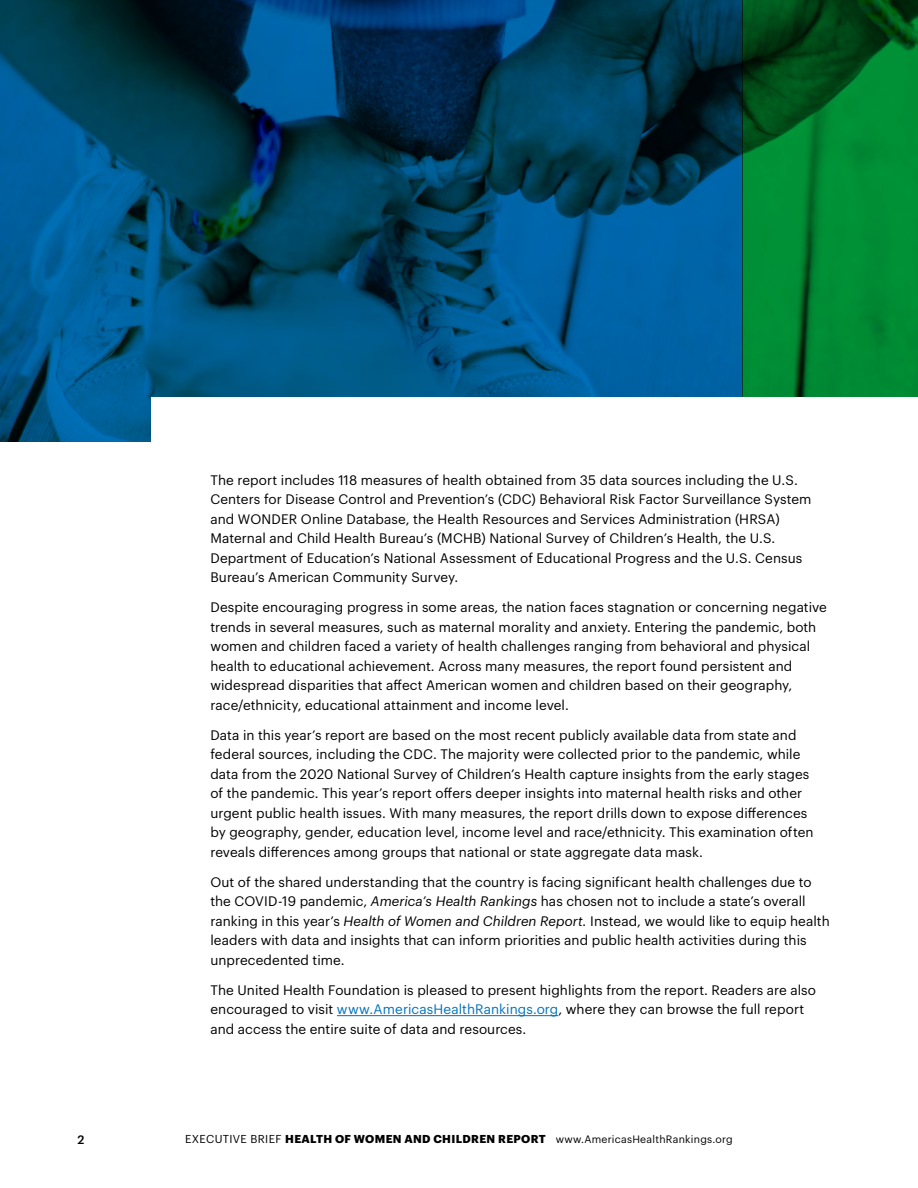
<style>
.page{position:relative;width:918px;height:1188px;background:#fff}
.page>*{position:absolute;margin:0;border:0;box-sizing:border-box;transform-origin:0 0}
.t1{font:13.5px/19.5px "Graphik";letter-spacing:.005em;color:#000}
.t2{font:500 12px "Graphik";color:#000}
.t3{font:700 11.25px "Graphik";letter-spacing:.03em;color:#000}
.s1{font-style:italic}
.s2{color:#0073bc}
.s3{font-weight:400}
.s4{font-weight:400;font-size:10.5px}
</style>
<div class="page">
<svg style="left:0;top:0;width:742px;height:442px;background:#004870"></svg>
<div style="left:151px;top:397px;width:767px;height:791px;background:#fff"></div>
<hr style="left:337px;top:1015px;width:221px;height:1px;background:#0073bc">
<svg style="left:742px;top:0;width:176px;height:397px;background:#00792c"></svg>
<p class="t1" style="left:210px;top:469px;width:603px">The report includes 118 measures of health obtained from 35 data sources including the U.S.<br>Centers for Disease Control and Prevention’s (CDC) Behavioral Risk Factor Surveillance System and WONDER Online Database, the Health Resources and Services Administration (HRSA)<br>Maternal and Child Health Bureau’s (MCHB) National Survey of Children’s Health, the U.S.<br>Department of Education’s National Assessment of Educational Progress and the U.S. Census Bureau’s American Community Survey.</p>
<p class="t1" style="left:210px;top:597px;width:618px">Despite encouraging progress in some areas, the nation faces stagnation or concerning negative trends in several measures, such as maternal morality and anxiety. Entering the pandemic, both women and children faced a variety of health challenges ranging from behavioral and physical health to educational achievement. Across many measures, the report found persistent and widespread disparities that affect American women and children based on their geography, race/ethnicity, educational attainment and income level.</p>
<p class="t1" style="left:210px;top:724px;width:605px">Data in this year’s report are based on the most recent publicly available data from state and federal sources, including the CDC. The majority were collected prior to the pandemic, while data from the 2020 National Survey of Children’s Health capture insights from the early stages of the pandemic. This year’s report offers deeper insights into maternal health risks and other urgent public health issues. With many measures, the report drills down to expose differences by geography, gender, education level, income level and race/ethnicity. This examination often reveals differences among groups that national or state aggregate data mask.</p>
<p class="t1" style="left:210px;top:871px;width:621px">Out of the shared understanding that the country is facing significant health challenges due to the COVID-19 pandemic, <span class="s1">America’s Health Rankings</span> has chosen not to include a state’s overall ranking in this year’s <span class="s1">Health of Women and Children Report.</span> Instead, we would like to equip health leaders with data and insights that can inform priorities and public health activities during this unprecedented time.</p>
<p class="t1" style="left:210px;top:979px;width:607px">The United Health Foundation is pleased to present highlights from the report. Readers are also encouraged to visit <span class="s2">www.AmericasHealthRankings.org</span>, where they can browse the full report and access the entire suite of data and resources.</p>
<p class="t2" style="left:78px;top:1130px;width:8px">2</p>
<p class="t3" style="left:185px;top:1130px;width:549px"><span class="s3">EXECUTIVE BRIEF</span> HEALTH OF WOMEN AND CHILDREN REPORT <span class="s4">www.AmericasHealthRankings.org</span></p>
</div>
